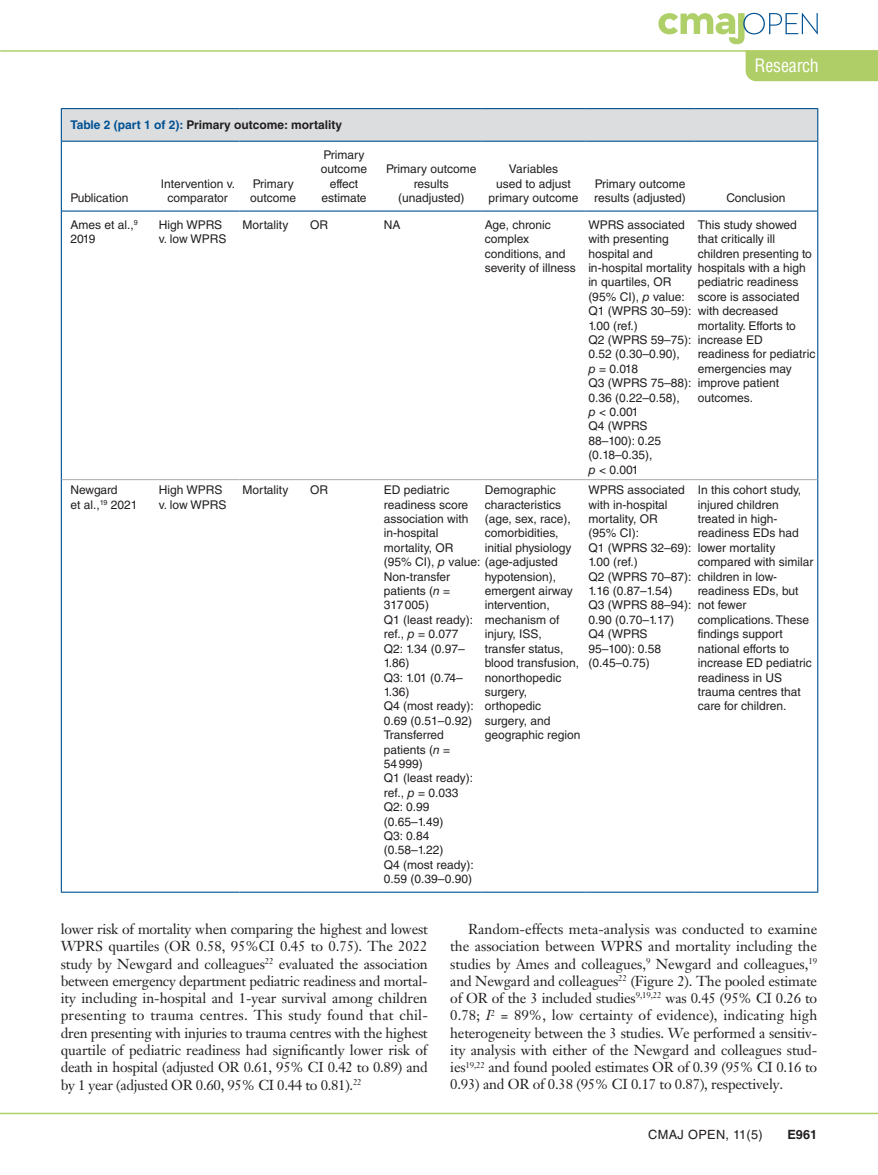
<style>
.page{position:relative;width:878px;height:1175px;background:#fff}
.page>*{position:absolute;margin:0;border:0;box-sizing:border-box;transform-origin:0 0}
.t1{font:condensed 18px "Helvetica LT Std";letter-spacing:-.01em;color:#fff}
.t2{font:14.25px/17.2px "Janson Text LT Std";letter-spacing:-.02em;color:#231f20;text-align:justify}
.t3{font:12.75px "Helvetica LT Std";letter-spacing:.025em;color:#231f20}
.t4{font:700 12.75px "Helvetica LT Std";color:#231f20}
.t5{font:12px/14.4px "Helvetica LT Std";color:#231f20}
.t6{font:700 12px "Helvetica LT Std";color:#231f20}
.s1{color:#005294}
.s2{font-style:italic}
</style>
<div class="page">
<hr style="left:0;top:1112px;width:878px;height:2px;background:#afcf69">
<svg style="left:658px;top:13px;width:159px;height:31px"></svg>
<hr style="left:0;top:50px;width:878px;height:2px;background:#afcf69">
<div style="left:745px;top:50px;width:133px;height:31px;background:#b0ce68"></div>
<div style="left:61px;top:109px;width:756px;height:32px;background:#dcdddf"></div>
<hr style="left:62px;top:108px;width:94px;height:1px;background:#005294">
<hr style="left:61px;top:108px;width:1px;height:33px;background:#005294">
<hr style="left:156px;top:108px;width:83px;height:1px;background:#005294">
<hr style="left:239px;top:108px;width:68px;height:1px;background:#005294">
<hr style="left:307px;top:108px;width:74px;height:1px;background:#005294">
<hr style="left:381px;top:108px;width:101px;height:1px;background:#005294">
<hr style="left:482px;top:108px;width:103px;height:1px;background:#005294">
<hr style="left:585px;top:108px;width:109px;height:1px;background:#005294">
<hr style="left:694px;top:108px;width:123px;height:1px;background:#005294">
<hr style="left:817px;top:108px;width:1px;height:33px;background:#005294">
<hr style="left:61px;top:141px;width:1px;height:70px;background:#005294">
<hr style="left:817px;top:141px;width:1px;height:70px;background:#005294">
<hr style="left:61px;top:211px;width:1px;height:268px;background:#005294">
<hr style="left:817px;top:211px;width:1px;height:268px;background:#005294">
<hr style="left:61px;top:479px;width:1px;height:413px;background:#005294">
<hr style="left:817px;top:479px;width:1px;height:413px;background:#005294">
<hr style="left:62px;top:891px;width:94px;height:1px;background:#005294">
<hr style="left:156px;top:891px;width:83px;height:1px;background:#005294">
<hr style="left:239px;top:891px;width:68px;height:1px;background:#005294">
<hr style="left:307px;top:891px;width:74px;height:1px;background:#005294">
<hr style="left:381px;top:891px;width:101px;height:1px;background:#005294">
<hr style="left:482px;top:891px;width:103px;height:1px;background:#005294">
<hr style="left:585px;top:891px;width:109px;height:1px;background:#005294">
<hr style="left:694px;top:891px;width:123px;height:1px;background:#005294">
<hr style="left:62px;top:141px;width:94px;height:1px;background:#005294">
<hr style="left:156px;top:141px;width:83px;height:1px;background:#005294">
<hr style="left:239px;top:141px;width:68px;height:1px;background:#005294">
<hr style="left:307px;top:141px;width:74px;height:1px;background:#005294">
<hr style="left:381px;top:141px;width:101px;height:1px;background:#005294">
<hr style="left:482px;top:141px;width:103px;height:1px;background:#005294">
<hr style="left:585px;top:141px;width:109px;height:1px;background:#005294">
<hr style="left:694px;top:141px;width:123px;height:1px;background:#005294">
<hr style="left:62px;top:210px;width:94px;height:2px;background:#005294">
<hr style="left:156px;top:210px;width:83px;height:2px;background:#005294">
<hr style="left:239px;top:210px;width:68px;height:2px;background:#005294">
<hr style="left:307px;top:210px;width:74px;height:2px;background:#005294">
<hr style="left:381px;top:210px;width:101px;height:2px;background:#005294">
<hr style="left:482px;top:210px;width:103px;height:2px;background:#005294">
<hr style="left:585px;top:210px;width:109px;height:2px;background:#005294">
<hr style="left:694px;top:210px;width:123px;height:2px;background:#005294">
<hr style="left:62px;top:479px;width:94px;height:1px;background:#b2b3b7">
<hr style="left:156px;top:479px;width:83px;height:1px;background:#b2b3b7">
<hr style="left:239px;top:479px;width:68px;height:1px;background:#b2b3b7">
<hr style="left:307px;top:479px;width:74px;height:1px;background:#b2b3b7">
<hr style="left:381px;top:479px;width:101px;height:1px;background:#b2b3b7">
<hr style="left:482px;top:479px;width:103px;height:1px;background:#b2b3b7">
<hr style="left:585px;top:479px;width:109px;height:1px;background:#b2b3b7">
<hr style="left:694px;top:479px;width:123px;height:1px;background:#b2b3b7">
<p class="t6" style="left:70px;top:118px;width:273px"><span class="s1">Table 2 (part 1 of 2):</span> Primary outcome: mortality</p>
<p class="t5" style="left:70px;top:191px;width:59px">Publication</p>
<p class="t5" style="left:161px;top:176px;width:76px;text-align:center">Intervention v. comparator</p>
<p class="t5" style="left:250px;top:176px;width:48px">Primary outcome</p>
<p class="t5" style="left:321px;top:147px;width:48px;text-align:center">Primary outcome effect estimate</p>
<p class="t5" style="left:386px;top:162px;width:92px;text-align:center">Primary outcome results (unadjusted)</p>
<p class="t5" style="left:488px;top:162px;width:91px;text-align:center">Variables<br>used to adjust primary outcome</p>
<p class="t5" style="left:594px;top:176px;width:93px">Primary outcome results (adjusted)</p>
<h1 class="t1" style="left:754px;top:54px;width:66px">Research</h1>
<p class="t5" style="left:726px;top:191px;width:61px">Conclusion</p>
<p class="t5" style="left:70px;top:217px;width:69px">Ames et al.,<sup>9<br></sup>2019</p>
<p class="t5" style="left:159px;top:217px;width:69px">High WPRS v. low WPRS</p>
<p class="t5" style="left:242px;top:217px;width:47px">Mortality</p>
<p class="t5" style="left:310px;top:217px;width:19px">OR</p>
<p class="t5" style="left:384px;top:217px;width:18px">NA</p>
<p class="t5" style="left:484px;top:217px;width:93px">Age, chronic complex conditions, and severity of illness</p>
<p class="t5" style="left:588px;top:217px;width:105px">WPRS associated with presenting hospital and in-hospital mortality in quartiles, OR (95% CI), <span class="s2">p</span> value:<br>Q1 (WPRS 30–59):<br>1.00 (ref.)<br>Q2 (WPRS 59–75):<br>0.52 (0.30–0.90),<br><span class="s2">p</span> = 0.018<br>Q3 (WPRS 75–88):<br>0.36 (0.22–0.58),<br><span class="s2">p</span> &lt; 0.001<br>Q4 (WPRS<br>88–100): 0.25 (0.18–0.35),<br><span class="s2">p</span> &lt; 0.001</p>
<p class="t5" style="left:697px;top:217px;width:119px">This study showed that critically ill children presenting to hospitals with a high pediatric readiness score is associated with decreased mortality. Efforts to increase ED readiness for pediatric emergencies may improve patient outcomes.</p>
<p class="t5" style="left:70px;top:483px;width:69px">Newgard<br>et al.,<sup>19</sup> 2021</p>
<p class="t5" style="left:159px;top:483px;width:69px">High WPRS v. low WPRS</p>
<p class="t5" style="left:242px;top:483px;width:47px">Mortality</p>
<p class="t5" style="left:310px;top:483px;width:19px">OR</p>
<p class="t5" style="left:384px;top:483px;width:175px">ED pediatric<br>readiness score<br>association with<br>in-hospital<br>mortality, OR<br>(95% CI), <span class="s2">p</span> value: (age-adjusted<br>Non-transfer<br>patients (<span class="s2">n</span> =<br>317005)<br>Q1 (least ready):<br>ref., <span class="s2">p</span> = 0.077<br>Q2: 1.34 (0.97–<br>1.86)<br>Q3: 1.01 (0.74–<br>1.36)<br>Q4 (most ready):<br>0.69 (0.51–0.92)<br>Transferred<br>patients (<span class="s2">n</span> =<br>54999)<br>Q1 (least ready):<br>ref., <span class="s2">p</span> = 0.033<br>Q2: 0.99<br>(0.65–1.49)<br>Q3: 0.84<br>(0.58–1.22)<br>Q4 (most ready):<br>0.59 (0.39–0.90)</p>
<p class="t5" style="left:588px;top:483px;width:105px">WPRS associated with in-hospital mortality, OR<br>(95% CI):<br>Q1 (WPRS 32–69):<br>1.00 (ref.)<br>Q2 (WPRS 70–87):<br>1.16 (0.87–1.54)<br>Q3 (WPRS 88–94):<br>0.90 (0.70–1.17)<br>Q4 (WPRS<br>95–100): 0.58 (0.45–0.75)</p>
<p class="t5" style="left:697px;top:483px;width:117px">In this cohort study, injured children treated in high&shy;readiness EDs had lower mortality compared with similar children in low&shy;readiness EDs, but not fewer complications. These findings support national efforts to increase ED pediatric readiness in US trauma centres that care for children.</p>
<p class="t5" style="left:485px;top:483px;width:88px">Demographic characteristics (age, sex, race), comorbidities, initial physiology</p>
<p class="t5" style="left:485px;top:569px;width:97px">hypotension), emergent airway intervention, mechanism of injury, ISS, transfer status, blood transfusion, nonorthopedic surgery, orthopedic surgery, and geographic region</p>
<p class="t2" style="left:61px;top:920px;width:368px">lower risk of mortality when comparing the highest and lowest WPRS quartiles (OR 0.58, 95%CI 0.45 to 0.75). The 2022 study by Newgard and colleagues<sup>22</sup> evaluated the association between emergency department pediatric readiness and mortal&shy;ity including in-hospital and 1-year survival among children presenting to trauma centres. This study found that chil&shy;dren presenting with injuries to trauma centres with the highest quartile of pediatric readiness had significantly lower risk of death in hospital (adjusted OR 0.61, 95% CI 0.42 to 0.89) and by 1 year (adjusted OR 0.60, 95% CI 0.44 to 0.81).<sup>22</sup></p>
<p class="t2" style="left:450px;top:920px;width:368px;text-indent:18px">Random-effects meta-analysis was conducted to examine the association between WPRS and mortality including the studies by Ames and colleagues,<sup>9</sup> Newgard and colleagues,<sup>19 </sup>and Newgard and colleagues<sup>22</sup> (Figure 2). The pooled estimate of OR of the 3 included studies<sup>9,19,22</sup> was 0.45 (95% CI 0.26 to 0.78; <span class="s2">I</span><sup>2</sup> = 89%, low certainty of evidence), indicating high heterogeneity between the 3 studies. We performed a sensitiv&shy;ity analysis with either of the Newgard and colleagues stud&shy;ies<sup>19,22</sup> and found pooled estimates OR of 0.39 (95% CI 0.16 to 0.93) and OR of 0.38 (95% CI 0.17 to 0.87), respectively.</p>
<p class="t3" style="left:648px;top:1127px;width:116px">CMAJ OPEN, 11(5)</p>
<p class="t4" style="left:787px;top:1126px;width:31px">E961</p>
</div>
